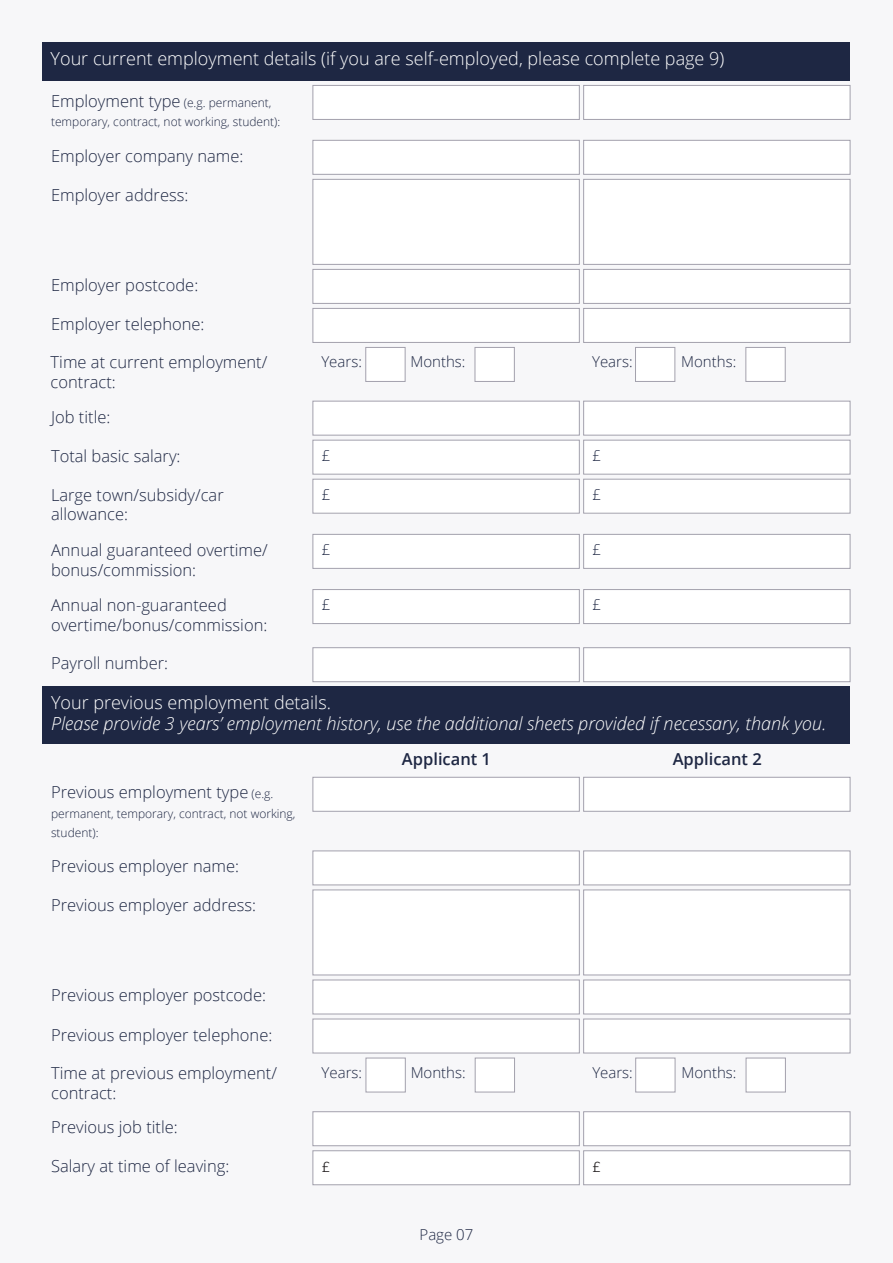
<style>
.page{position:relative;width:893px;height:1263px;background:#f7f7f9}
.page>*{position:absolute;margin:0;border:0;box-sizing:border-box;transform-origin:0 0}
.t1{font:300 18px "Open Sans";color:#fff}
.t2{font:italic 300 18px "Open Sans";color:#fff}
.t3{font:300 16.5px/19.8px "Open Sans";color:#1e2743}
.t4{font:600 16.5px "Open Sans";color:#1e2743}
.t5{font:300 16.5px "Calibri";color:#231f20}
.t6{font:300 15px "Open Sans";color:#1e2743}
.t7{font:300 12px/19.5px "Open Sans";color:#1e2743}
.s1{font-size:16.5px}
.s2{font-size:12px}
</style>
<div class="page">
<div style="left:42px;top:43px;width:808px;height:38px;background:#1e2743"></div>
<div style="left:312px;top:85px;width:268px;height:35px;background:#fff;border:1px solid #a3a1ad"></div>
<div style="left:583px;top:85px;width:267px;height:35px;background:#fff;border:1px solid #a3a1ad"></div>
<div style="left:312px;top:140px;width:268px;height:35px;background:#fff;border:1px solid #a3a1ad"></div>
<div style="left:583px;top:140px;width:267px;height:35px;background:#fff;border:1px solid #a3a1ad"></div>
<div style="left:312px;top:179px;width:268px;height:86px;background:#fff;border:1px solid #a3a1ad"></div>
<div style="left:583px;top:179px;width:267px;height:86px;background:#fff;border:1px solid #a3a1ad"></div>
<div style="left:312px;top:269px;width:268px;height:35px;background:#fff;border:1px solid #a3a1ad"></div>
<div style="left:583px;top:269px;width:267px;height:35px;background:#fff;border:1px solid #a3a1ad"></div>
<div style="left:312px;top:308px;width:268px;height:35px;background:#fff;border:1px solid #a3a1ad"></div>
<div style="left:583px;top:308px;width:267px;height:35px;background:#fff;border:1px solid #a3a1ad"></div>
<div style="left:312px;top:401px;width:268px;height:34px;background:#fff;border:1px solid #a3a1ad"></div>
<div style="left:583px;top:401px;width:267px;height:34px;background:#fff;border:1px solid #a3a1ad"></div>
<div style="left:313px;top:440px;width:266px;height:34px;background:#fff"></div>
<div style="left:312px;top:440px;width:268px;height:34px;border:1px solid #a3a1ad"></div>
<div style="left:584px;top:440px;width:266px;height:34px;background:#fff"></div>
<div style="left:583px;top:440px;width:267px;height:34px;border:1px solid #a3a1ad"></div>
<div style="left:313px;top:479px;width:266px;height:34px;background:#fff"></div>
<div style="left:312px;top:479px;width:268px;height:35px;border:1px solid #a3a1ad"></div>
<div style="left:584px;top:479px;width:266px;height:34px;background:#fff"></div>
<div style="left:583px;top:479px;width:267px;height:35px;border:1px solid #a3a1ad"></div>
<div style="left:313px;top:534px;width:266px;height:34px;background:#fff"></div>
<div style="left:312px;top:534px;width:268px;height:35px;border:1px solid #a3a1ad"></div>
<div style="left:584px;top:534px;width:266px;height:34px;background:#fff"></div>
<div style="left:583px;top:534px;width:267px;height:35px;border:1px solid #a3a1ad"></div>
<div style="left:313px;top:589px;width:266px;height:34px;background:#fff"></div>
<div style="left:312px;top:589px;width:268px;height:35px;border:1px solid #a3a1ad"></div>
<div style="left:584px;top:589px;width:266px;height:34px;background:#fff"></div>
<div style="left:583px;top:589px;width:267px;height:35px;border:1px solid #a3a1ad"></div>
<div style="left:312px;top:647px;width:268px;height:35px;background:#fff;border:1px solid #a3a1ad"></div>
<div style="left:583px;top:647px;width:267px;height:35px;background:#fff;border:1px solid #a3a1ad"></div>
<div style="left:365px;top:347px;width:40px;height:35px;background:#fff;border:1px solid #a3a1ad"></div>
<div style="left:475px;top:347px;width:40px;height:35px;background:#fff;border:1px solid #a3a1ad"></div>
<div style="left:635px;top:347px;width:40px;height:35px;background:#fff;border:1px solid #a3a1ad"></div>
<div style="left:745px;top:347px;width:41px;height:35px;background:#fff;border:1px solid #a3a1ad"></div>
<div style="left:312px;top:850px;width:268px;height:35px;background:#fff;border:1px solid #a3a1ad"></div>
<div style="left:583px;top:850px;width:267px;height:35px;background:#fff;border:1px solid #a3a1ad"></div>
<div style="left:312px;top:889px;width:268px;height:86px;background:#fff;border:1px solid #a3a1ad"></div>
<div style="left:583px;top:889px;width:267px;height:86px;background:#fff;border:1px solid #a3a1ad"></div>
<div style="left:312px;top:979px;width:268px;height:35px;background:#fff;border:1px solid #a3a1ad"></div>
<div style="left:583px;top:979px;width:267px;height:35px;background:#fff;border:1px solid #a3a1ad"></div>
<div style="left:312px;top:1019px;width:268px;height:34px;background:#fff;border:1px solid #a3a1ad"></div>
<div style="left:583px;top:1019px;width:267px;height:34px;background:#fff;border:1px solid #a3a1ad"></div>
<div style="left:312px;top:1111px;width:268px;height:35px;background:#fff;border:1px solid #a3a1ad"></div>
<div style="left:583px;top:1111px;width:267px;height:35px;background:#fff;border:1px solid #a3a1ad"></div>
<div style="left:313px;top:1151px;width:266px;height:34px;background:#fff"></div>
<div style="left:312px;top:1150px;width:268px;height:35px;border:1px solid #a3a1ad"></div>
<div style="left:584px;top:1151px;width:266px;height:34px;background:#fff"></div>
<div style="left:583px;top:1150px;width:267px;height:35px;border:1px solid #a3a1ad"></div>
<div style="left:366px;top:1058px;width:40px;height:34px;background:#fff;border:1px solid #a3a1ad"></div>
<div style="left:475px;top:1058px;width:40px;height:34px;background:#fff;border:1px solid #a3a1ad"></div>
<div style="left:635px;top:1058px;width:40px;height:34px;background:#fff;border:1px solid #a3a1ad"></div>
<div style="left:746px;top:1058px;width:40px;height:34px;background:#fff;border:1px solid #a3a1ad"></div>
<div style="left:43px;top:686px;width:807px;height:58px;background:#1e2743"></div>
<div style="left:312px;top:777px;width:268px;height:35px;background:#fff;border:1px solid #a3a1ad"></div>
<div style="left:583px;top:777px;width:267px;height:35px;background:#fff;border:1px solid #a3a1ad"></div>
<p class="t1" style="left:51px;top:46px;width:675px">Your current employment details (if you are self-employed, please complete page 9)</p>
<p class="t7" style="left:51px;top:92px;width:231px"><span class="s1">Employment type</span> (e.g. permanent, temporary, contract, not working, student):</p>
<p class="t3" style="left:51px;top:145px;width:194px">Employer company name:</p>
<p class="t3" style="left:51px;top:184px;width:139px">Employer address:</p>
<p class="t3" style="left:51px;top:275px;width:149px">Employer postcode:</p>
<p class="t3" style="left:51px;top:314px;width:155px">Employer telephone:</p>
<p class="t3" style="left:51px;top:352px;width:218px">Time at current employment/ contract:</p>
<p class="t6" style="left:321px;top:352px;width:42px">Years:</p>
<p class="t6" style="left:410px;top:352px;width:57px">Months:</p>
<p class="t6" style="left:592px;top:352px;width:42px">Years:</p>
<p class="t6" style="left:681px;top:352px;width:57px">Months:</p>
<p class="t3" style="left:51px;top:406px;width:61px">Job title:</p>
<p class="t3" style="left:51px;top:445px;width:131px">Total basic salary:</p>
<p class="t6" style="left:322px;top:445px;width:10px">£</p>
<p class="t6" style="left:592px;top:445px;width:10px">£</p>
<p class="t3" style="left:51px;top:484px;width:174px">Large town/subsidy/car allowance:</p>
<p class="t6" style="left:322px;top:484px;width:10px">£</p>
<p class="t6" style="left:592px;top:484px;width:10px">£</p>
<p class="t3" style="left:51px;top:539px;width:218px">Annual guaranteed overtime/ bonus/commission:</p>
<p class="t6" style="left:322px;top:539px;width:10px">£</p>
<p class="t6" style="left:592px;top:539px;width:10px">£</p>
<p class="t3" style="left:51px;top:595px;width:218px">Annual non-guaranteed overtime/bonus/commission:</p>
<p class="t6" style="left:322px;top:594px;width:10px">£</p>
<p class="t6" style="left:592px;top:594px;width:10px">£</p>
<p class="t3" style="left:51px;top:653px;width:119px">Payroll number:</p>
<p class="t1" style="left:51px;top:690px;width:281px">Your previous employment details.</p>
<p class="t2" style="left:51px;top:711px;width:777px">Please provide 3 years’ employment history, use the additional sheets provided if necessary, thank you.</p>
<p class="t3" style="left:51px;top:782px;width:224px">Previous employment type <span class="s2">(e.g.</span></p>
<p class="t7" style="left:51px;top:803px;width:246px">permanent, temporary, contract, not working, student):</p>
<p class="t3" style="left:51px;top:856px;width:190px">Previous employer name:</p>
<p class="t3" style="left:51px;top:895px;width:207px">Previous employer address:</p>
<p class="t3" style="left:51px;top:985px;width:217px">Previous employer postcode:</p>
<p class="t3" style="left:51px;top:1024px;width:223px">Previous employer telephone:</p>
<p class="t4" style="left:402px;top:748px;width:91px">Applicant 1</p>
<p class="t4" style="left:673px;top:748px;width:91px">Applicant 2</p>
<p class="t3" style="left:51px;top:1062px;width:227px">Time at previous employment/ contract:</p>
<p class="t6" style="left:322px;top:1062px;width:42px">Years:</p>
<p class="t6" style="left:411px;top:1062px;width:57px">Months:</p>
<p class="t6" style="left:592px;top:1062px;width:42px">Years:</p>
<p class="t6" style="left:681px;top:1062px;width:57px">Months:</p>
<p class="t3" style="left:51px;top:1117px;width:128px">Previous job title:</p>
<p class="t3" style="left:51px;top:1156px;width:180px">Salary at time of leaving:</p>
<p class="t5" style="left:322px;top:1156px;width:10px">£</p>
<p class="t5" style="left:592px;top:1156px;width:10px">£</p>
<p class="t6" style="left:420px;top:1225px;width:55px">Page 07</p>
</div>
